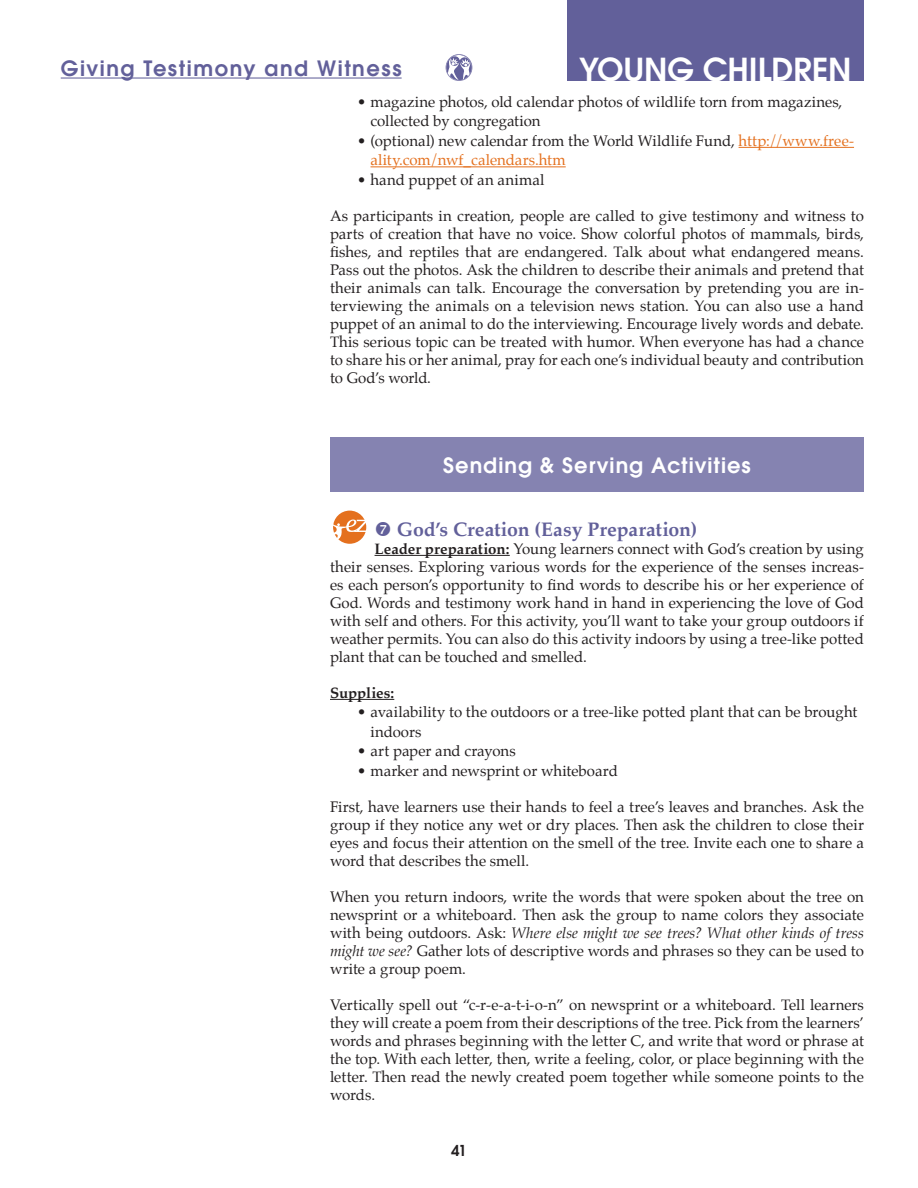
<style>
.page{position:relative;width:918px;height:1188px;background:#fff}
.page>*{position:absolute;margin:0;border:0;box-sizing:border-box;transform-origin:0 0}
.t1{font:600 31.5px "Avant Garde";color:#fff}
.t2{font:600 21px "Avant Garde";letter-spacing:.075em;color:#62609a}
.t3{font:600 21px "Avant Garde";letter-spacing:.05em;color:#fff}
.numbered_activity_he{font:700 19.5px "Palatino";color:#62609a}
.body{font:15px/18px "Palatino";color:#231f20;text-align:justify}
.bulleted_list{font:15px/19.5px "Palatino";color:#231f20}
.body-2{font:700 15px "Palatino";letter-spacing:-.01em;color:#231f20}
.t4{font:600 15px "Avant Garde";color:#231f20}
.s1{color:#e4701e}
.s2{font-weight:700}
.s3{font-style:italic}
</style>
<div class="page">
<hr style="left:61px;top:78px;width:341px;height:1px;background:#62609a">
<svg style="left:446px;top:54px;width:26px;height:27px"></svg>
<div style="left:567px;top:0;width:297px;height:81px;background:#62609a"></div>
<hr style="left:739px;top:147px;width:115px;height:1px;background:#e4701e">
<hr style="left:370px;top:166px;width:196px;height:1px;background:#e4701e">
<hr style="left:375px;top:555px;width:135px;height:1px;background:#231f20">
<hr style="left:330px;top:699px;width:64px;height:1px;background:#231f20">
<div style="left:330px;top:437px;width:534px;height:55px;background:#8583b1"></div>
<div style="left:333px;top:511px;width:33px;height:33px;background:#e4701e;border-radius:50%"></div>
<svg style="left:333px;top:520px;width:34px;height:22px"></svg>
<h1 class="t1" style="left:579px;top:49px;width:274px">YOUNG CHILDREN</h1>
<p class="bulleted_list" style="left:370px;top:92px;width:473px;text-indent:-14px">• magazine photos, old calendar photos of wildlife torn from magazines, collected by congregation</p>
<p class="bulleted_list" style="left:370px;top:131px;width:485px;text-indent:-14px">• (optional) new calendar from the World Wildlife Fund, <span class="s1">http://www.free&shy;ality.com/nwf_calendars.htm</span></p>
<p class="bulleted_list" style="left:357px;top:170px;width:189px">• hand puppet of an animal</p>
<p class="body" style="left:330px;top:207px;width:536px">As participants in creation, people are called to give testimony and witness to parts of creation that have no voice. Show colorful photos of mammals, birds, fishes, and reptiles that are endangered. Talk about what endangered means.<br>Pass out the photos. Ask the children to describe their animals and pretend that their animals can talk. Encourage the conversation by pretending you are in&shy;terviewing the animals on a television news station. You can also use a hand puppet of an animal to do the interviewing. Encourage lively words and debate.<br>This serious topic can be treated with humor. When everyone has had a chance to share his or her animal, pray for each one’s individual beauty and contribution to God’s world.</p>
<h2 class="t2" style="left:61px;top:54px;width:342px">Giving Testimony and Witness</h2>
<p class="t3" style="left:443px;top:451px;width:309px">Sending &amp; Serving Activities</p>
<p class="numbered_activity_he" style="left:397px;top:513px;width:302px">God’s Creation (Easy Preparation)</p>
<p class="body" style="left:330px;top:540px;width:535px;text-indent:45px"><span class="s2">Leader preparation:</span> Young learners connect with God’s creation by using their senses. Exploring various words for the experience of the senses increas&shy;es each person’s opportunity to find words to describe his or her experience of God. Words and testimony work hand in hand in experiencing the love of God with self and others. For this activity, you’ll want to take your group outdoors if weather permits. You can also do this activity indoors by using a tree-like potted plant that can be touched and smelled.</p>
<p class="body-2" style="left:330px;top:680px;width:66px">Supplies:</p>
<p class="bulleted_list" style="left:370px;top:702px;width:488px;text-indent:-14px">• availability to the outdoors or a tree-like potted plant that can be brought indoors</p>
<p class="bulleted_list" style="left:357px;top:741px;width:160px">• art paper and crayons</p>
<p class="bulleted_list" style="left:357px;top:761px;width:262px">• marker and newsprint or whiteboard</p>
<p class="body" style="left:330px;top:798px;width:535px">First, have learners use their hands to feel a tree’s leaves and branches. Ask the group if they notice any wet or dry places. Then ask the children to close their eyes and focus their attention on the smell of the tree. Invite each one to share a word that describes the smell.</p>
<p class="body" style="left:330px;top:888px;width:535px">When you return indoors, write the words that were spoken about the tree on newsprint or a whiteboard. Then ask the group to name colors they associate with being outdoors. Ask: <span class="s3">Where else might we see trees? What other kinds of tress might we see?</span> Gather lots of descriptive words and phrases so they can be used to write a group poem.</p>
<p class="body" style="left:330px;top:996px;width:535px">Vertically spell out “c-r-e-a-t-i-o-n” on newsprint or a whiteboard. Tell learners they will create a poem from their descriptions of the tree. Pick from the learners’ words and phrases beginning with the letter C, and write that word or phrase at the top. With each letter, then, write a feeling, color, or place beginning with the letter. Then read the newly created poem together while someone points to the words.</p>
<p class="t4" style="left:451px;top:1141px;width:17px">41</p>
</div>
